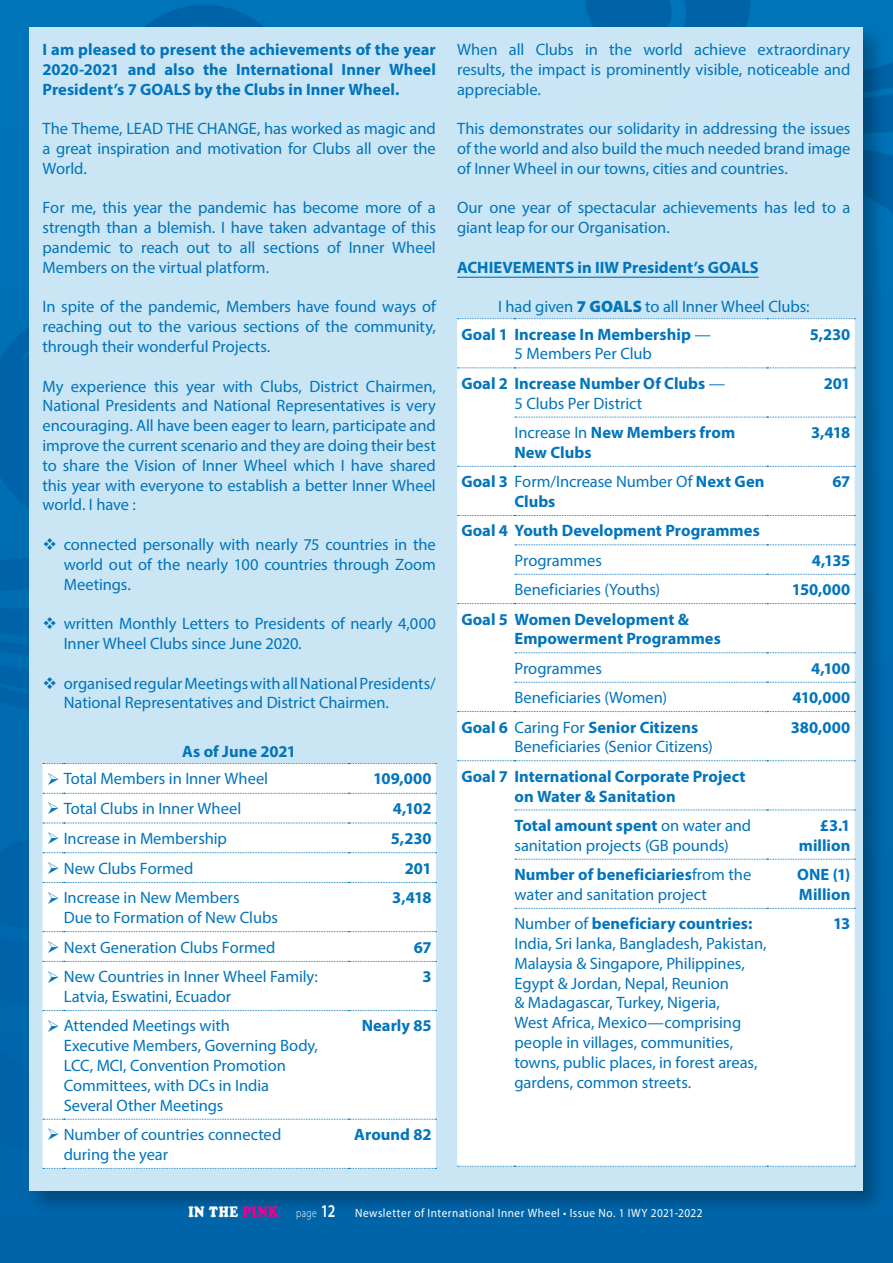
<style>
.page{position:relative;width:893px;height:1263px;background:#fff}
.page>*{position:absolute;margin:0;border:0;box-sizing:border-box;transform-origin:0 0}
.t1{font:16.5px/19.8px "Myriad Pro";letter-spacing:-.005em;color:#0074bc}
.t2{font:700 16.5px/19.8px "Myriad Pro";color:#0074bc}
.t3{font:12px "Myriad Pro";letter-spacing:.045em;color:#fff;scale:.94 1}
.s1{font-weight:900}
.s2{font-weight:700}
.s3{font-weight:400}
.s4{font-family:"Cooper Black Std";font-size:15px}
.s5{font-family:"Cooper Black Std";font-size:15px;color:#ec008c}
.s6{font-weight:300}
.s7{font-weight:600;font-size:18px}
</style>
<div class="page">
<img style="left:0;top:0;width:893px;height:1263px">
<div style="left:26px;top:24px;width:862px;height:1191px;background:#000;opacity:.3"></div>
<div style="left:30px;top:28px;width:833px;height:1163px;background:#cae5f4"></div>
<hr style="left:457px;top:277px;width:302px;height:1px;background:#0074bc">
<div style="left:457px;top:319px;width:398px;height:847px;background:#fff"></div>
<svg style="left:515px;top:417px;width:340px;height:1px"></svg>
<svg style="left:515px;top:544px;width:340px;height:1px"></svg>
<svg style="left:515px;top:574px;width:340px;height:1px"></svg>
<svg style="left:515px;top:652px;width:340px;height:1px"></svg>
<svg style="left:515px;top:682px;width:340px;height:1px"></svg>
<svg style="left:457px;top:318px;width:398px;height:1px"></svg>
<svg style="left:457px;top:367px;width:398px;height:1px"></svg>
<svg style="left:457px;top:466px;width:398px;height:1px"></svg>
<svg style="left:457px;top:515px;width:398px;height:1px"></svg>
<svg style="left:457px;top:603px;width:398px;height:1px"></svg>
<svg style="left:457px;top:711px;width:398px;height:1px"></svg>
<svg style="left:515px;top:859px;width:340px;height:1px"></svg>
<svg style="left:515px;top:908px;width:340px;height:1px"></svg>
<svg style="left:515px;top:809px;width:340px;height:1px"></svg>
<svg style="left:457px;top:760px;width:398px;height:1px"></svg>
<svg style="left:457px;top:1166px;width:398px;height:1px"></svg>
<div style="left:43px;top:764px;width:393px;height:404px;background:#fff"></div>
<svg style="left:43px;top:763px;width:393px;height:1px"></svg>
<svg style="left:43px;top:793px;width:393px;height:1px"></svg>
<svg style="left:43px;top:823px;width:393px;height:1px"></svg>
<svg style="left:43px;top:852px;width:393px;height:1px"></svg>
<svg style="left:43px;top:882px;width:393px;height:1px"></svg>
<svg style="left:43px;top:931px;width:393px;height:1px"></svg>
<svg style="left:43px;top:961px;width:393px;height:1px"></svg>
<svg style="left:43px;top:1010px;width:393px;height:1px"></svg>
<svg style="left:43px;top:1119px;width:393px;height:1px"></svg>
<svg style="left:43px;top:1168px;width:393px;height:1px"></svg>
<p class="t2" style="left:43px;top:39px;width:395px;text-align:justify">I am pleased to present the achievements of the year 2020-2021 and also the International Inner Wheel President’s 7 GOALS by the Clubs in Inner Wheel.</p>
<p class="t1" style="left:43px;top:118px;width:395px;text-align:justify">The Theme, LEAD THE CHANGE, has worked as magic and a great inspiration and motivation for Clubs all over the World.</p>
<p class="t1" style="left:43px;top:198px;width:395px;text-align:justify">For me, this year the pandemic has become more of a strength than a blemish. I have taken advantage of this pandemic to reach out to all sections of Inner Wheel Members on the virtual platform.</p>
<p class="t1" style="left:43px;top:297px;width:395px;text-align:justify">In spite of the pandemic, Members have found ways of reaching out to the various sections of the community, through their wonderful Projects.</p>
<p class="t1" style="left:43px;top:376px;width:395px;text-align:justify">My experience this year with Clubs, District Chairmen, National Presidents and National Representatives is very encouraging. All have been eager to learn, participate and improve the current scenario and they are doing their best to share the Vision of Inner Wheel which I have shared this year with everyone to establish a better Inner Wheel world. I have :</p>
<p class="t1" style="left:64px;top:534px;width:374px;text-align:justify;text-indent:-21px">❖ connected personally with nearly 75 countries in the world out of the nearly 100 countries through Zoom Meetings.</p>
<p class="t1" style="left:64px;top:613px;width:374px;text-indent:-21px">❖ written Monthly Letters to Presidents of nearly 4,000<br>Inner Wheel Clubs since June 2020.</p>
<p class="t1" style="left:64px;top:673px;width:374px;text-indent:-21px">❖ organised regular Meetings with all National Presidents/<br>National Representatives and District Chairmen.</p>
<p class="t2" style="left:182px;top:741px;width:115px">As of June 2021</p>
<p class="t1" style="left:47px;top:769px;width:223px">➢ Total Members in Inner Wheel</p>
<p class="t2" style="left:373px;top:768px;width:60px">109,000</p>
<p class="t1" style="left:47px;top:798px;width:196px">➢ Total Clubs in Inner Wheel</p>
<p class="t2" style="left:393px;top:798px;width:40px">4,102</p>
<p class="t1" style="left:47px;top:828px;width:182px">➢ Increase in Membership</p>
<p class="t2" style="left:391px;top:828px;width:42px">5,230</p>
<p class="t1" style="left:47px;top:858px;width:148px">➢ New Clubs Formed</p>
<p class="t2" style="left:405px;top:858px;width:28px">201</p>
<p class="t1" style="left:64px;top:888px;width:216px;text-indent:-17px">➢ Increase in New Members<br>Due to Formation of New Clubs</p>
<p class="t2" style="left:392px;top:887px;width:41px">3,418</p>
<p class="t1" style="left:47px;top:937px;width:230px">➢ Next Generation Clubs Formed</p>
<p class="t2" style="left:414px;top:936px;width:19px">67</p>
<p class="t1" style="left:64px;top:966px;width:256px;text-indent:-17px">➢ New Countries in Inner Wheel Family:<br>Latvia, Eswatini, Ecuador</p>
<p class="t2" style="left:422px;top:966px;width:11px">3</p>
<p class="t1" style="left:64px;top:1016px;width:256px;text-indent:-17px">➢ Attended Meetings with<br>Executive Members, Governing Body,<br>LCC, MCI, Convention Promotion<br>Committees, with DCs in India<br>Several Other Meetings</p>
<p class="t2" style="left:362px;top:1015px;width:71px">Nearly 85</p>
<p class="t1" style="left:64px;top:1124px;width:219px;text-indent:-17px">➢ Number of countries connected during the year</p>
<p class="t2" style="left:354px;top:1124px;width:79px">Around 82</p>
<p class="t1" style="left:457px;top:39px;width:395px;text-align:justify">When all Clubs in the world achieve extraordinary results, the impact is prominently visible, noticeable and appreciable.</p>
<p class="t1" style="left:457px;top:118px;width:395px;text-align:justify">This demonstrates our solidarity in addressing the issues of the world and also build the much needed brand image of Inner Wheel in our towns, cities and countries.</p>
<p class="t1" style="left:457px;top:198px;width:395px">Our one year of spectacular achievements has led to a giant leap for our Organisation.</p>
<p class="t2" style="left:457px;top:257px;width:303px">ACHIEVEMENTS in IIW President’s GOALS</p>
<p class="t1" style="left:461px;top:293px;width:350px;line-height:27.3px;text-indent:37px">I had given <span class="s1">7 GOALS</span> to all Inner Wheel Clubs:<br><span class="s2">Goal 1 Increase In Membership</span> —</p>
<p class="t1" style="left:514px;top:344px;width:139px">5 Members Per Club</p>
<p class="t2" style="left:810px;top:324px;width:42px">5,230</p>
<p class="t2" style="left:514px;top:373px;width:212px;text-indent:-53px">Goal 2 Increase Number Of Clubs <span class="s3">—<br>5 Clubs Per District</span></p>
<p class="t2" style="left:824px;top:373px;width:28px">201</p>
<p class="t2" style="left:514px;top:422px;width:222px"><span class="s3">Increase In</span> New Members from<br>New Clubs</p>
<p class="t2" style="left:811px;top:422px;width:41px">3,418</p>
<p class="t1" style="left:514px;top:471px;width:252px;text-indent:-53px"><span class="s2">Goal 3</span> Form/Increase Number Of <span class="s2">Next Gen<br>Clubs</span></p>
<p class="t2" style="left:833px;top:471px;width:19px">67</p>
<p class="t2" style="left:461px;top:520px;width:300px">Goal 4 Youth Development Programmes</p>
<p class="t1" style="left:514px;top:550px;width:89px">Programmes</p>
<p class="t2" style="left:812px;top:550px;width:40px">4,135</p>
<p class="t1" style="left:514px;top:579px;width:147px">Beneficiaries (Youths)</p>
<p class="t2" style="left:792px;top:579px;width:60px">150,000</p>
<p class="t2" style="left:514px;top:608px;width:208px;text-indent:-53px">Goal 5 Women Development &amp;<br>Empowerment Programmes</p>
<p class="t1" style="left:514px;top:658px;width:89px">Programmes</p>
<p class="t2" style="left:811px;top:658px;width:41px">4,100</p>
<p class="t1" style="left:514px;top:687px;width:154px">Beneficiaries (Women)</p>
<p class="t2" style="left:792px;top:687px;width:59px">410,000</p>
<p class="t1" style="left:514px;top:717px;width:200px;text-indent:-53px"><span class="s2">Goal 6</span> Caring For <span class="s2">Senior Citizens<br></span>Beneficiaries (Senior Citizens)</p>
<p class="t2" style="left:791px;top:716px;width:61px">380,000</p>
<p class="t2" style="left:514px;top:766px;width:232px;text-indent:-53px">Goal 7 International Corporate Project on Water &amp; Sanitation</p>
<p class="t1" style="left:514px;top:815px;width:238px"><span class="s2">Total amount spent</span> on water and sanitation projects (GB pounds)</p>
<p class="t2" style="left:799px;top:815px;width:53px;text-align:right">£3.1 million</p>
<p class="t1" style="left:514px;top:864px;width:238px"><span class="s2">Number of beneficiaries</span>from the water and sanitation project</p>
<p class="t2" style="left:797px;top:864px;width:55px">ONE (1)<br>Million</p>
<p class="t1" style="left:514px;top:913px;width:254px">Number of <span class="s2">beneficiary countries:<br></span>India, Sri lanka, Bangladesh, Pakistan, Malaysia &amp; Singapore, Philippines, Egypt &amp; Jordan, Nepal, Reunion<br>&amp; Madagascar, Turkey, Nigeria,<br>West Africa, Mexico—comprising people in villages, communities, towns, public places, in forest areas, gardens, common streets.</p>
<p class="t2" style="left:833px;top:913px;width:19px">13</p>
<p class="t3" style="left:188px;top:1206px;width:548px"><span class="s4">IN THE</span> <span class="s5">PINK</span> <span class="s6">page</span> <span class="s7">12</span> Newsletter of International Inner Wheel • Issue No. 1 IWY 2021-2022</p>
</div>
